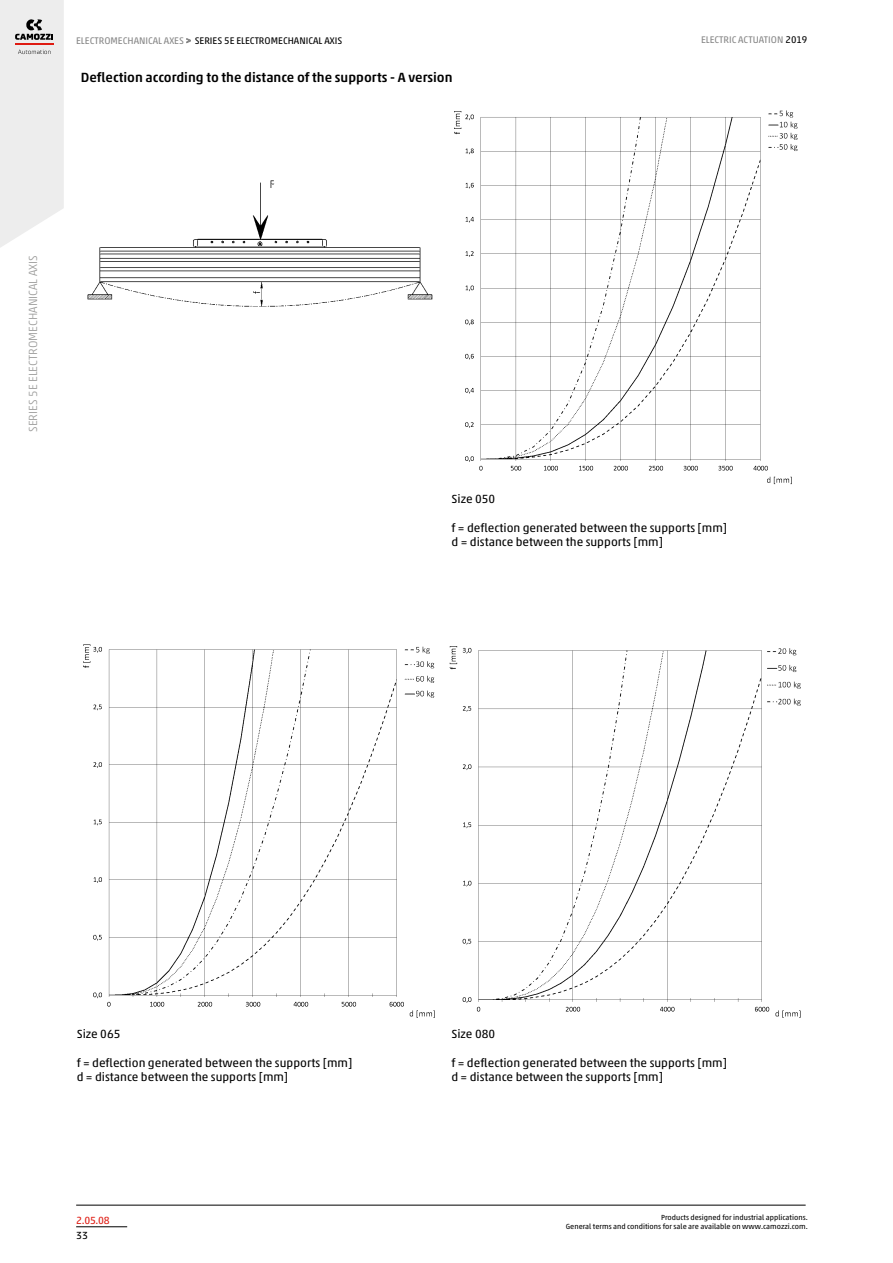
<style>
.page{position:relative;width:893px;height:1263px;background:#fff}
.page>*{position:absolute;margin:0;border:0;box-sizing:border-box;transform-origin:0 0}
.t1{font:500 13.5px "Akko W1 G";color:#000}
.t2{font:12px/14.4px "Akko W1 G";color:#000}
.t3{font:300 12px "Akko W1 G";color:#9d9d9c}
.t4{font:10.5px "Akko W1 G";color:#df1b12}
.t5{font:10.5px "Akko W1 G";color:#000}
.t6{font:9.75px "Akko W1 G";color:#000}
.t7{font:9.75px "Akko W1 G";color:#878787}
.t8{font:7.5px/9px "Akko W1 G";color:#000;text-align:right}
.s1{color:#878787}
.s2{font-size:9px;color:#878787}
.s3{color:#000}
</style>
<div class="page">
<hr style="left:76px;top:1226px;width:51px;height:1px;background:#000">
<svg style="left:186px;top:38px;width:5px;height:5px"></svg>
<svg style="left:0;top:0;width:64px;height:248px;background:#eae9e9"></svg>
<img style="left:87px;top:180px;width:346px;height:127px">
<img style="left:454px;top:110px;width:344px;height:375px">
<img style="left:83px;top:644px;width:352px;height:374px">
<img style="left:449px;top:646px;width:352px;height:372px">
<hr style="left:76px;top:1205px;width:730px;height:1px;background:#000">
<p class="t6" style="left:76px;top:33px;width:268px"><span class="s1">ELECTROMECHANICAL AXES</span> <span class="s2">&gt;</span> SERIES 5E ELECTROMECHANICAL AXIS</p>
<p class="t7" style="left:701px;top:33px;width:108px">ELECTRIC ACTUATION <span class="s3">2019</span></p>
<p class="t1" style="left:81px;top:67px;width:373px">Deflection according to the distance of the supports - A version</p>
<p class="t3" style="left:24px;top:432px;width:178px;rotate:-90deg">SERIES 5E ELECTROMECHANICAL AXIS</p>
<p class="t2" style="left:451px;top:491px;width:45px">Size 050</p>
<p class="t2" style="left:451px;top:520px;width:277px">f = deflection generated between the supports [mm] d = distance between the supports [mm]</p>
<p class="t2" style="left:77px;top:1026px;width:45px">Size 065</p>
<p class="t2" style="left:77px;top:1054px;width:277px">f = deflection generated between the supports [mm] d = distance between the supports [mm]</p>
<p class="t4" style="left:76px;top:1212px;width:35px">2.05.08</p>
<p class="t5" style="left:76px;top:1228px;width:13px">33</p>
<p class="t2" style="left:451px;top:1026px;width:45px">Size 080</p>
<p class="t2" style="left:451px;top:1054px;width:277px">f = deflection generated between the supports [mm] d = distance between the supports [mm]</p>
<p class="t8" style="left:566px;top:1212px;width:243px">Products designed for industrial applications.<br>General terms and conditions for sale are available on www.camozzi.com.</p>
</div>
